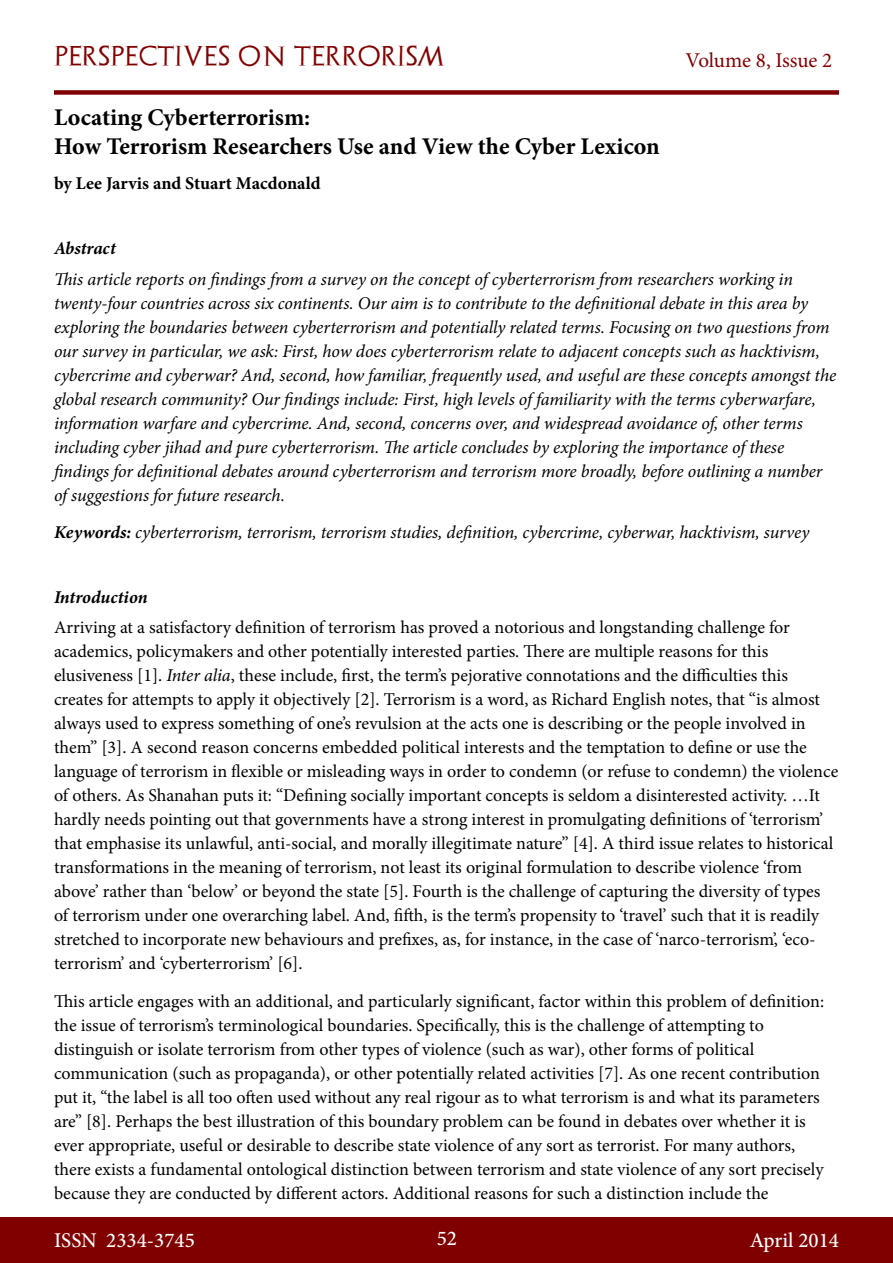
<style>
.page{position:relative;width:893px;height:1263px;background:#fff}
.page>*{position:absolute;margin:0;border:0;box-sizing:border-box;transform-origin:0 0}
.t1{font:700 24px/28.8px "Minion Pro";color:#000}
.t2{font:500 21px "Minion Pro";color:#fff}
.t3{font:21px "Archeologicaps";letter-spacing:.045em;color:#800000}
.t4{font:21px "Minion Pro";letter-spacing:-.005em;color:#800000}
.t5{font:18px/24px "Minion Pro";letter-spacing:-.005em;color:#000}
.t6{font:italic 18px/24px "Minion Pro";letter-spacing:-.005em;color:#000}
.t7{font:700 18px "Minion Pro";color:#000}
.t8{font:italic 700 18px "Minion Pro";color:#000}
.s1{font-weight:700}
.s2{font-style:italic}
</style>
<div class="page">
<div style="left:0;top:1217px;width:893px;height:46px;background:#800000"></div>
<div style="left:54px;top:90px;width:785px;height:5px;background:#800000"></div>
<p class="t3" style="left:54px;top:43px;width:392px">PERSPECTIVES ON TERRORISM</p>
<p class="t4" style="left:686px;top:46px;width:148px">Volume 8, Issue 2</p>
<h1 class="t1" style="left:54px;top:103px;width:607px">Locating Cyberterrorism:<br>How Terrorism Researchers Use and View the Cyber Lexicon</h1>
<p class="t7" style="left:54px;top:171px;width:268px">by Lee Jarvis and Stuart Macdonald</p>
<p class="t8" style="left:54px;top:235px;width:63px">Abstract</p>
<p class="t6" style="left:54px;top:267px;width:784px">This article reports on findings from a survey on the concept of cyberterrorism from researchers working in twenty-four countries across six continents. Our aim is to contribute to the definitional debate in this area by exploring the boundaries between cyberterrorism and potentially related terms. Focusing on two questions from our survey in particular, we ask: First, how does cyberterrorism relate to adjacent concepts such as hacktivism, cybercrime and cyberwar? And, second, how familiar, frequently used, and useful are these concepts amongst the global research community? Our findings include: First, high levels of familiarity with the terms cyberwarfare, information warfare and cybercrime. And, second, concerns over, and widespread avoidance of, other terms including cyber jihad and pure cyberterrorism. The article concludes by exploring the importance of these findings for definitional debates around cyberterrorism and terrorism more broadly, before outlining a number of suggestions for future research.</p>
<p class="t6" style="left:54px;top:520px;width:757px"><span class="s1">Keywords:</span> cyberterrorism, terrorism, terrorism studies, definition, cybercrime, cyberwar, hacktivism, survey</p>
<p class="t8" style="left:54px;top:584px;width:95px">Introduction</p>
<p class="t5" style="left:54px;top:616px;width:786px">Arriving at a satisfactory definition of terrorism has proved a notorious and longstanding challenge for academics, policymakers and other potentially interested parties. There are multiple reasons for this elusiveness [1]. <span class="s2">Inter alia</span>, these include, first, the term’s pejorative connotations and the difficulties this creates for attempts to apply it objectively [2]. Terrorism is a word, as Richard English notes, that “is almost always used to express something of one’s revulsion at the acts one is describing or the people involved in them” [3]. A second reason concerns embedded political interests and the temptation to define or use the language of terrorism in flexible or misleading ways in order to condemn (or refuse to condemn) the violence of others. As Shanahan puts it: “Defining socially important concepts is seldom a disinterested activity. …It hardly needs pointing out that governments have a strong interest in promulgating definitions of ‘terrorism’ that emphasise its unlawful, anti-social, and morally illegitimate nature” [4]. A third issue relates to historical transformations in the meaning of terrorism, not least its original formulation to describe violence ‘from above’ rather than ‘below’ or beyond the state [5]. Fourth is the challenge of capturing the diversity of types of terrorism under one overarching label. And, fifth, is the term’s propensity to ‘travel’ such that it is readily stretched to incorporate new behaviours and prefixes, as, for instance, in the case of ‘narco-terrorism’, ‘eco&shy;terrorism’ and ‘cyberterrorism’ [6].</p>
<p class="t5" style="left:54px;top:989px;width:772px">This article engages with an additional, and particularly significant, factor within this problem of definition: the issue of terrorism’s terminological boundaries. Specifically, this is the challenge of attempting to distinguish or isolate terrorism from other types of violence (such as war), other forms of political communication (such as propaganda), or other potentially related activities [7]. As one recent contribution put it, “the label is all too often used without any real rigour as to what terrorism is and what its parameters are” [8]. Perhaps the best illustration of this boundary problem can be found in debates over whether it is ever appropriate, useful or desirable to describe state violence of any sort as terrorist. For many authors, there exists a fundamental ontological distinction between terrorism and state violence of any sort precisely because they are conducted by different actors. Additional reasons for such a distinction include the</p>
<p class="t2" style="left:54px;top:1226px;width:142px">ISSN 2334-3745</p>
<p class="t2" style="left:437px;top:1224px;width:22px">52</p>
<p class="t2" style="left:750px;top:1226px;width:91px">April 2014</p>
</div>
